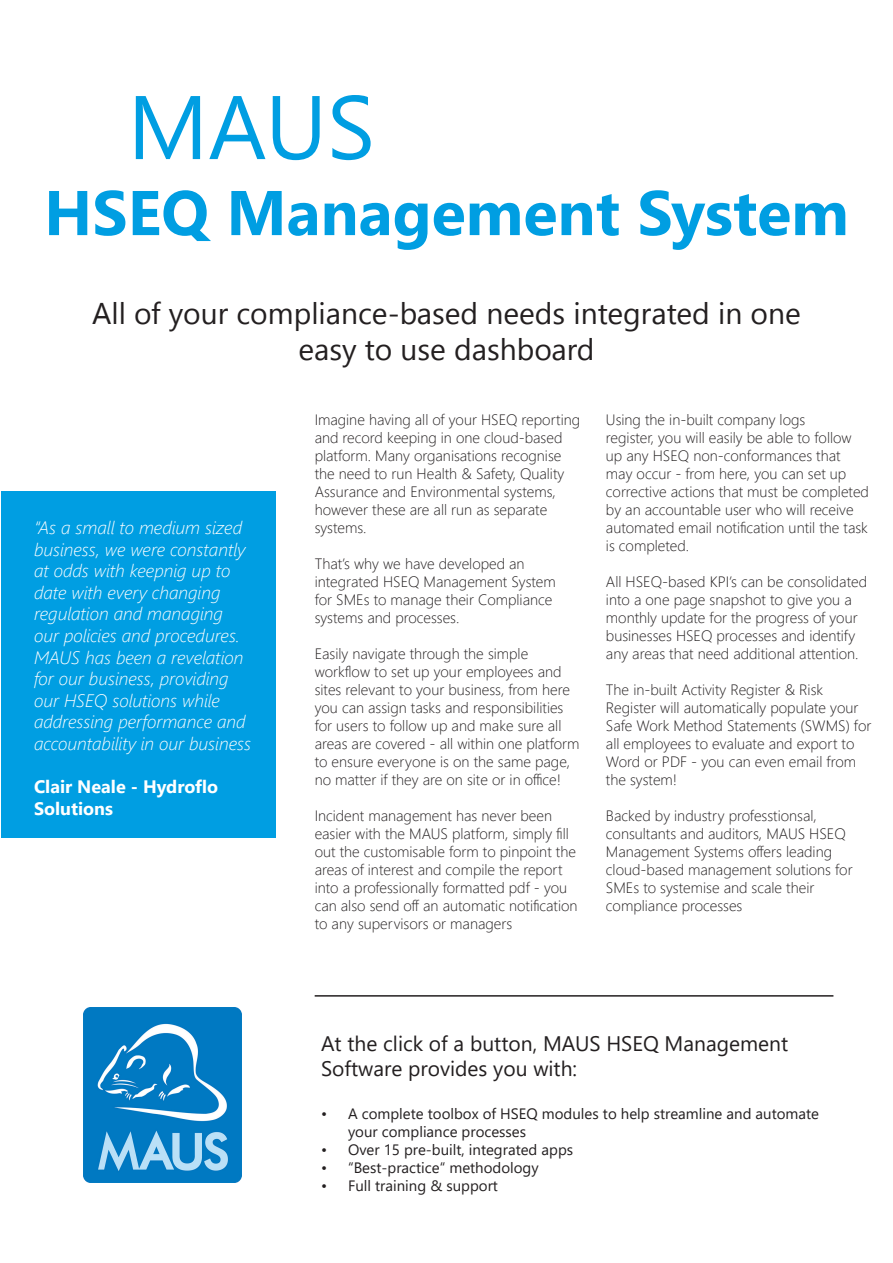
<style>
.page{position:relative;width:893px;height:1263px;background:#fff}
.page>*{position:absolute;margin:0;border:0;box-sizing:border-box;transform-origin:0 0}
.Heading{font:700 63px "Segoe UI";color:#009ee2}
.t1{font:30px "Segoe UI Symbol";color:#231f20}
.t2{font:21px/25.2px "Segoe UI";color:#231f20}
.t3{font:italic 300 18px/21.6px "Segoe UI";color:#fff}
.t4{font:700 18px/21.6px "Segoe UI";color:#fff}
.t5{font:300 15px/18px "Segoe UI";color:#231f20}
.t6{font:15px/18px "Segoe UI";color:#231f20}
</style>
<div class="page">
<div style="left:1px;top:492px;width:275px;height:346px;background:#009ee2"></div>
<hr style="left:315px;top:995px;width:518px;height:2px;background:#231f20">
<img style="left:84px;top:1007px;width:157px;height:176px">
<p class="Heading" style="left:44px;top:153px;width:806px">HSEQ Management System</p>
<p class="t1" style="left:111px;top:296px;width:158px">●● □ □◆ □</p>
<p class="t1" style="left:552px;top:296px;width:57px">▲ ■▼</p>
<p class="t1" style="left:667px;top:296px;width:120px">▼ ■ □■</p>
<p class="t1" style="left:329px;top:332px;width:102px">▲ ▼□ ◆▲</p>
<p class="t3" style="left:34px;top:514px;width:219px">“As a small to medium sized business, we were constantly at odds with keepnig up to date with every changing regulation and managing our policies and procedures.<br>MAUS has been a revelation for our business, providing our HSEQ solutions while addressing performance and accountability in our business</p>
<p class="t4" style="left:34px;top:775px;width:186px">Clair Neale - Hydroflo<br>Solutions</p>
<p class="t5" style="left:315px;top:409px;width:267px">Imagine having all of your HSEQ reporting and record keeping in one cloud-based platform. Many organisations recognise the need to run Health &amp; Safety, Quality Assurance and Environmental systems, however these are all run as separate systems.</p>
<p class="t5" style="left:315px;top:553px;width:243px">That’s why we have developed an integrated HSEQ Management System for SMEs to manage their Compliance systems and processes.</p>
<p class="t5" style="left:315px;top:643px;width:266px">Easily navigate through the simple workflow to set up your employees and sites relevant to your business, from here you can assign tasks and responsibilities for users to follow up and make sure all areas are covered - all within one platform to ensure everyone is on the same page, no matter if they are on site or in office!</p>
<p class="t5" style="left:315px;top:805px;width:264px">Incident management has never been easier with the MAUS platform, simply fill out the customisable form to pinpoint the areas of interest and compile the report into a professionally formatted pdf - you can also send off an automatic notification to any supervisors or managers</p>
<p class="t5" style="left:606px;top:409px;width:265px">Using the in-built company logs<br>register, you will easily be able to follow up any HSEQ non-conformances that may occur - from here, you can set up corrective actions that must be completed by an accountable user who will receive automated email notification until the task is completed.</p>
<p class="t5" style="left:606px;top:571px;width:263px">All HSEQ-based KPI’s can be consolidated into a one page snapshot to give you a monthly update for the progress of your businesses HSEQ processes and identify any areas that need additional attention.</p>
<p class="t5" style="left:606px;top:679px;width:267px">The in-built Activity Register &amp; Risk Register will automatically populate your Safe Work Method Statements (SWMS) for all employees to evaluate and export to Word or PDF - you can even email from the system!</p>
<p class="t5" style="left:606px;top:805px;width:248px">Backed by industry professtionsal, consultants and auditors, MAUS HSEQ Management Systems offers leading cloud-based management solutions for SMEs to systemise and scale their compliance processes</p>
<p class="t2" style="left:321px;top:1029px;width:469px">At the click of a button, MAUS HSEQ Management<br>Software provides you with:</p>
<p class="t6" style="left:348px;top:1104px;width:473px;text-indent:-27px">• A complete toolbox of HSEQ modules to help streamline and automate your compliance processes</p>
<p class="t6" style="left:321px;top:1140px;width:254px">• Over 15 pre-built, integrated apps</p>
<p class="t6" style="left:321px;top:1158px;width:219px">• “Best-practice“ methodology</p>
<p class="t6" style="left:321px;top:1176px;width:179px">• Full training &amp; support</p>
</div>
